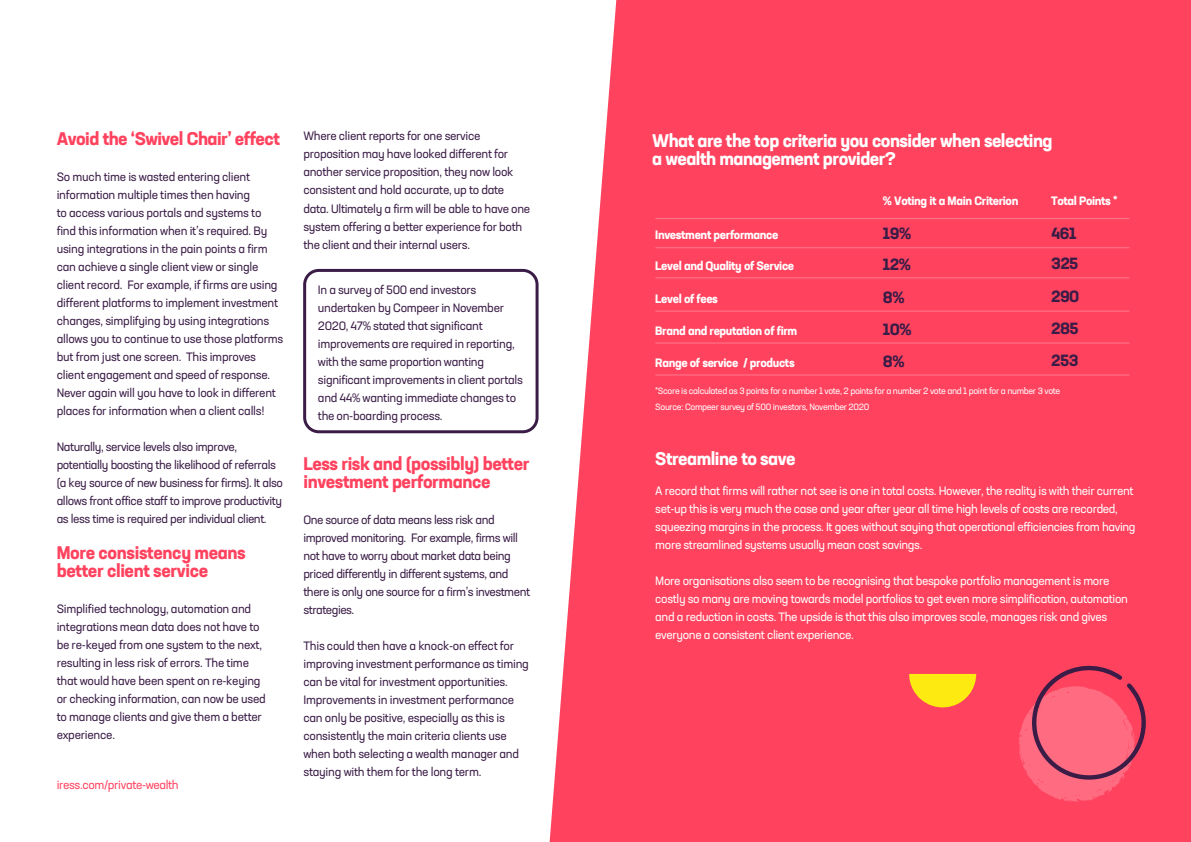
<style>
.page{position:relative;width:1191px;height:842px;background:#fff}
.page>*{position:absolute;margin:0;border:0;box-sizing:border-box;transform-origin:0 0}
.t1{font:700 18px/18px "Neusa Next Std";letter-spacing:-.025em;color:#ff435f}
.t2{font:700 18px/18px "Neusa Next Std";letter-spacing:-.03em;color:#fff}
.t3{font:700 16px "Neusa Next Std";letter-spacing:-.03em;color:#3a1c46}
.t4{font:12px/18px "Neusa Next Std";letter-spacing:-.02em;color:#3a1c46}
.t5{font:12px/18px "Neusa Next Std";letter-spacing:-.03em;color:#fff}
.t6{font:12px/18px "Neusa Next Std";letter-spacing:-.04em;color:#3a1c46}
.t7{font:700 12px "Neusa Next Std";letter-spacing:-.03em;color:#fff}
.t8{font:12px "Neusa Next Std";letter-spacing:-.03em;color:#ff435f}
.t9{font:9px/15.8px "Neusa Next Std";letter-spacing:-.04em;color:#fff}
</style>
<div class="page">
<div style="left:549px;top:0;width:642px;height:842px;background:#ff435f"></div>
<svg style="left:1018px;top:659px;width:139px;height:143px;background:#f0536d"></svg>
<svg style="left:909px;top:674px;width:67px;height:38px;background:#fcb628"></svg>
<hr style="left:655px;top:218px;width:474px;height:1px;background:#fff">
<hr style="left:655px;top:247px;width:474px;height:1px;background:#fff">
<hr style="left:655px;top:277px;width:474px;height:1px;background:#fff">
<hr style="left:655px;top:311px;width:474px;height:1px;background:#fff">
<hr style="left:655px;top:342px;width:474px;height:1px;background:#fff">
<hr style="left:655px;top:374px;width:474px;height:1px;background:#fff">
<div style="left:303px;top:269px;width:235px;height:164px;border:3px solid #3a1c46;border-radius:14px"></div>
<h1 class="t1" style="left:57px;top:129px;width:225px">Avoid the ‘Swivel Chair’ effect</h1>
<p class="t4" style="left:57px;top:168px;width:228px">So much time is wasted entering client information multiple times then having<br>to access various portals and systems to find this information when it’s required. By using integrations in the pain points a firm can achieve a single client view or single client record. For example, if firms are using different platforms to implement investment changes, simplifying by using integrations allows you to continue to use those platforms but from just one screen. This improves client engagement and speed of response.<br>Never again will you have to look in different places for information when a client calls!</p>
<p class="t4" style="left:57px;top:438px;width:228px">Naturally, service levels also improve, potentially boosting the likelihood of referrals (a key source of new business for firms). It also allows front office staff to improve productivity as less time is required per individual client.</p>
<h1 class="t1" style="left:57px;top:543px;width:190px">More consistency means better client service</h1>
<p class="t4" style="left:57px;top:600px;width:211px">Simplified technology, automation and integrations mean data does not have to be re-keyed from one system to the next, resulting in less risk of errors. The time that would have been spent on re-keying or checking information, can now be used to manage clients and give them a better experience.</p>
<p class="t8" style="left:57px;top:777px;width:124px">iress.com/private-wealth</p>
<p class="t4" style="left:303px;top:127px;width:228px">Where client reports for one service proposition may have looked different for another service proposition, they now look consistent and hold accurate, up to date data. Ultimately a firm will be able to have one system offering a better experience for both the client and their internal users.</p>
<p class="t4" style="left:318px;top:280px;width:206px">In a survey of 500 end investors undertaken by Compeer in November 2020, 47% stated that significant improvements are required in reporting, with the same proportion wanting significant improvements in client portals and 44% wanting immediate changes to the on-boarding process.</p>
<h1 class="t1" style="left:303px;top:454px;width:228px">Less risk and (possibly) better investment performance</h1>
<p class="t6" style="left:303px;top:510px;width:228px">One source of data means less risk and improved monitoring. For example, firms will not have to worry about market data being priced differently in different systems, and there is only one source for a firm’s investment strategies.</p>
<p class="t4" style="left:303px;top:636px;width:227px">This could then have a knock-on effect for improving investment performance as timing can be vital for investment opportunities.<br>Improvements in investment performance can only be positive, especially as this is consistently the main criteria clients use when both selecting a wealth manager and staying with them for the long term.</p>
<h1 class="t2" style="left:652px;top:131px;width:402px">What are the top criteria you consider when selecting a wealth management provider?</h1>
<p class="t7" style="left:655px;top:227px;width:125px">Investment performance</p>
<p class="t7" style="left:883px;top:193px;width:137px">% Voting it a Main Criterion</p>
<p class="t7" style="left:1051px;top:193px;width:68px">Total Points *</p>
<h2 class="t3" style="left:883px;top:223px;width:30px">19%</h2>
<h2 class="t3" style="left:1051px;top:223px;width:27px">461</h2>
<p class="t7" style="left:655px;top:257px;width:140px">Level and Quality of Service</p>
<h2 class="t3" style="left:883px;top:253px;width:29px">12%</h2>
<h2 class="t3" style="left:1051px;top:253px;width:29px">325</h2>
<p class="t7" style="left:655px;top:291px;width:64px">Level of fees</p>
<h2 class="t3" style="left:883px;top:287px;width:23px">8%</h2>
<h2 class="t3" style="left:1051px;top:286px;width:30px">290</h2>
<p class="t7" style="left:655px;top:323px;width:144px">Brand and reputation of firm</p>
<h2 class="t3" style="left:883px;top:319px;width:30px">10%</h2>
<h2 class="t3" style="left:1051px;top:318px;width:29px">285</h2>
<p class="t7" style="left:655px;top:355px;width:141px">Range of service / products</p>
<h2 class="t3" style="left:883px;top:351px;width:23px">8%</h2>
<h2 class="t3" style="left:1051px;top:350px;width:29px">253</h2>
<p class="t9" style="left:655px;top:382px;width:406px">*Score is calculated as 3 points for a number 1 vote, 2 points for a number 2 vote and 1 point for a number 3 vote<br>Source: Compeer survey of 500 investors, November 2020</p>
<h1 class="t2" style="left:655px;top:449px;width:142px">Streamline to save</h1>
<p class="t5" style="left:655px;top:482px;width:482px">A record that firms will rather not see is one in total costs. However, the reality is with their current set-up this is very much the case and year after year all time high levels of costs are recorded, squeezing margins in the process. It goes without saying that operational efficiencies from having more streamlined systems usually mean cost savings.</p>
<p class="t5" style="left:655px;top:572px;width:474px">More organisations also seem to be recognising that bespoke portfolio management is more costly so many are moving towards model portfolios to get even more simplification, automation and a reduction in costs. The upside is that this also improves scale, manages risk and gives everyone a consistent client experience.</p>
</div>
